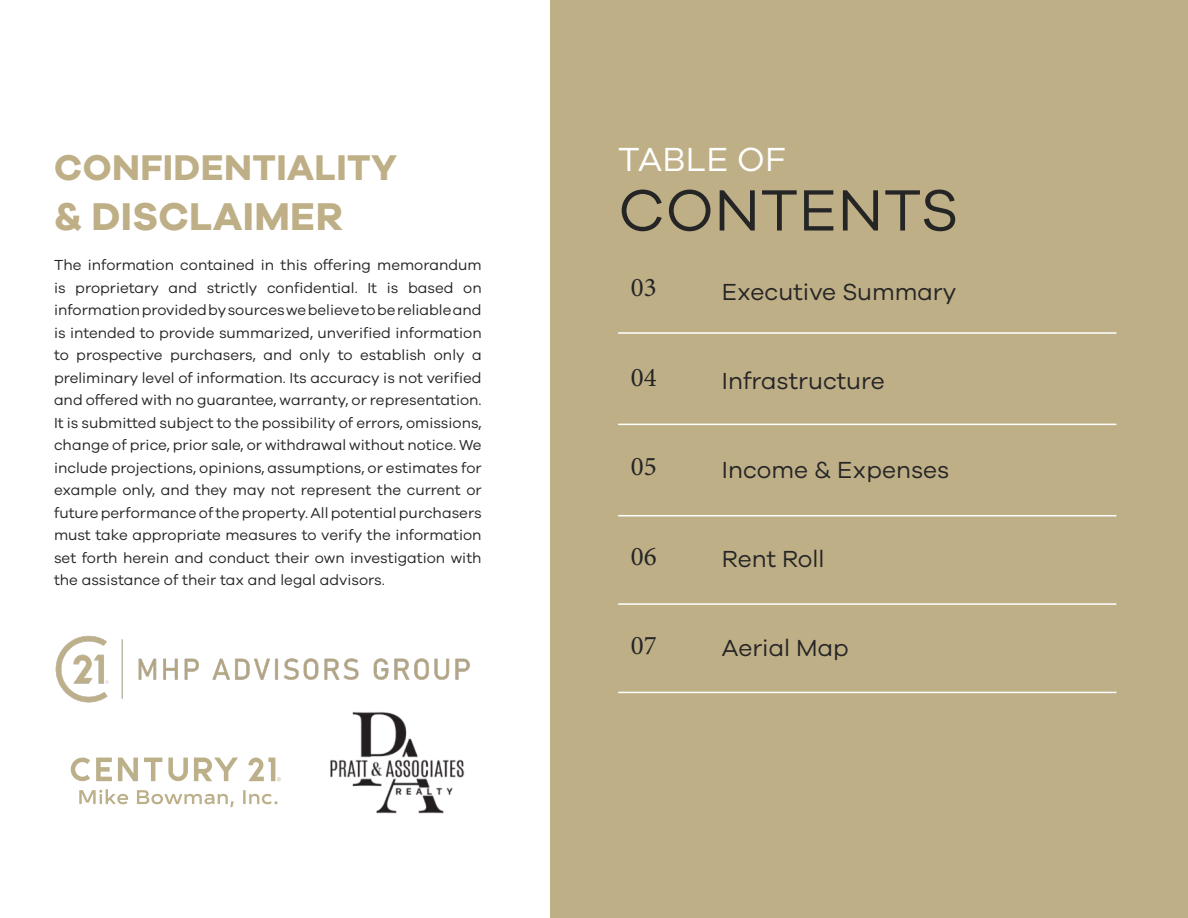
<style>
.page{position:relative;width:1188px;height:918px;background:#fff}
.page>*{position:absolute;margin:0;border:0;box-sizing:border-box;transform-origin:0 0}
.t1{font:60px "Galano Grotesque";letter-spacing:.01em;color:#252526}
.t2{font:700 40.05px "Galano Grotesque";letter-spacing:.01em;color:#beaf87}
.t3{font:700 36.9px "Galano Grotesque";letter-spacing:.01em;color:#beaf87}
.t4{font:34.5px "Galano Grotesque";letter-spacing:.01em;color:#fff}
.t5{font:27px "Minion Pro";color:#252526}
.t6{font:24px "Galano Grotesque";color:#252526}
.t7{font:15px/22.5px "Galano Grotesque";color:#252526;text-align:justify}
</style>
<div class="page">
<div style="left:551px;top:0;width:637px;height:918px;background:#beaf87"></div>
<hr style="left:618px;top:332px;width:498px;height:2px;background:#fff">
<hr style="left:618px;top:424px;width:498px;height:1px;background:#fff">
<hr style="left:618px;top:515px;width:498px;height:1px;background:#fff">
<hr style="left:618px;top:603px;width:498px;height:2px;background:#fff">
<hr style="left:618px;top:692px;width:498px;height:1px;background:#fff">
<img style="left:55px;top:635px;width:415px;height:68px">
<svg style="left:168px;top:758px;width:20px;height:23px"></svg>
<svg style="left:71px;top:758px;width:19px;height:23px"></svg>
<svg style="left:118px;top:758px;width:20px;height:23px"></svg>
<svg style="left:144px;top:758px;width:18px;height:23px"></svg>
<svg style="left:96px;top:758px;width:16px;height:23px"></svg>
<svg style="left:194px;top:758px;width:44px;height:23px"></svg>
<svg style="left:248px;top:758px;width:33px;height:23px"></svg>
<svg style="left:79px;top:789px;width:199px;height:18px"></svg>
<img style="left:330px;top:711px;width:135px;height:103px">
<p class="t3" style="left:54px;top:145px;width:344px">CONFIDENTIALITY</p>
<p class="t2" style="left:54px;top:191px;width:290px">&amp; DISCLAIMER</p>
<p class="t7" style="left:54px;top:254px;width:429px">The information contained in this offering memorandum is proprietary and strictly confidential. It is based on information provided by sources we believe to be reliable and is intended to provide summarized, unverified information to prospective purchasers, and only to establish only a preliminary level of information. Its accuracy is not verified and offered with no guarantee, warranty, or representation.<br>It is submitted subject to the possibility of errors, omissions, change of price, prior sale, or withdrawal without notice. We include projections, opinions, assumptions, or estimates for example only, and they may not represent the current or future performance of the property. All potential purchasers must take appropriate measures to verify the information set forth herein and conduct their own investigation with the assistance of their tax and legal advisors.</p>
<p class="t4" style="left:618px;top:138px;width:169px">TABLE OF</p>
<p class="t1" style="left:618px;top:174px;width:342px">CONTENTS</p>
<p class="t5" style="left:631px;top:269px;width:27px">03</p>
<p class="t6" style="left:722px;top:278px;width:236px">Executive Summary</p>
<p class="t5" style="left:631px;top:359px;width:27px">04</p>
<p class="t6" style="left:722px;top:367px;width:164px">Infrastructure</p>
<p class="t5" style="left:631px;top:448px;width:27px">05</p>
<p class="t6" style="left:722px;top:456px;width:229px">Income &amp; Expenses</p>
<p class="t5" style="left:631px;top:538px;width:27px">06</p>
<p class="t6" style="left:722px;top:545px;width:104px">Rent Roll</p>
<p class="t5" style="left:631px;top:628px;width:27px">07</p>
<p class="t6" style="left:722px;top:633px;width:128px">Aerial Map</p>
</div>
